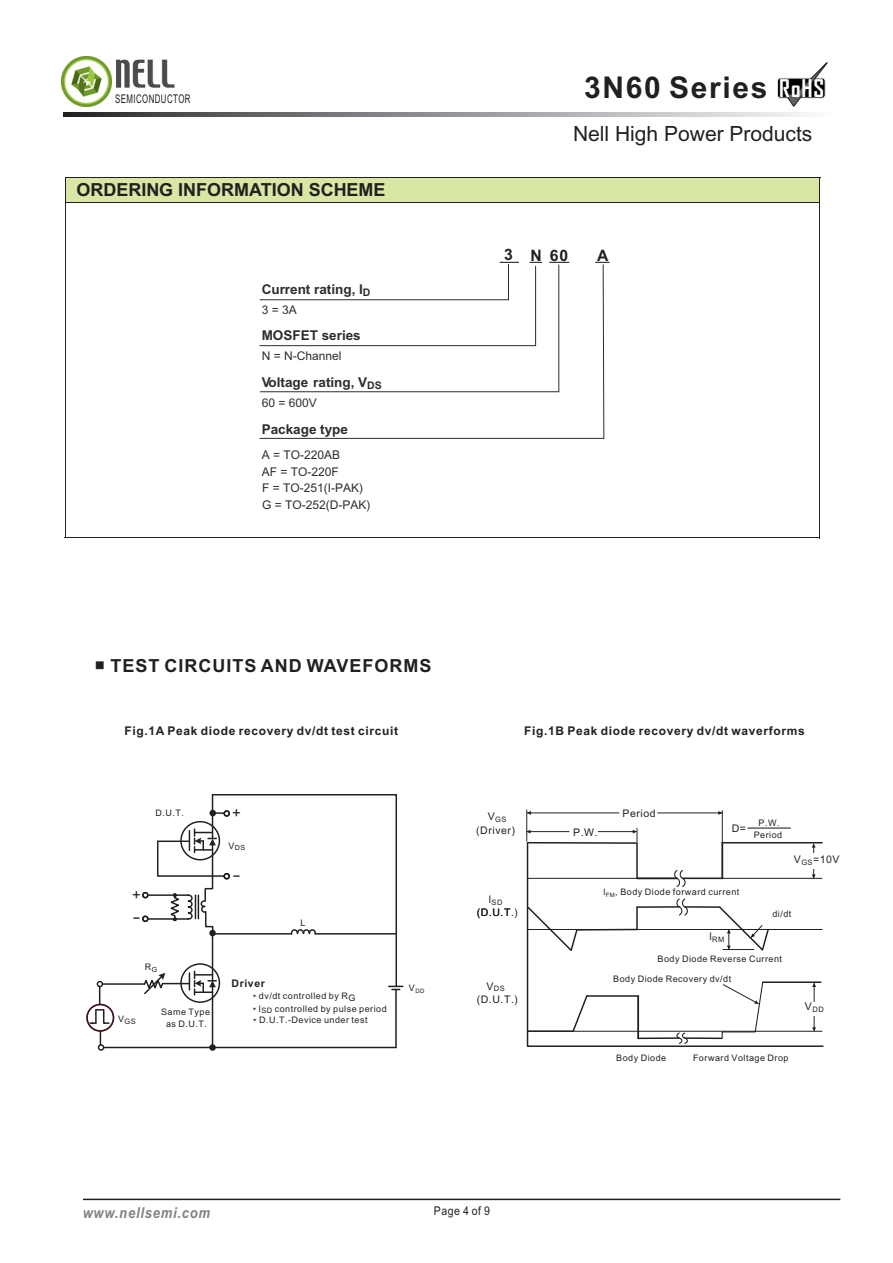
<style>
.page{position:relative;width:893px;height:1263px;background:#fff}
.page>*{position:absolute;margin:0;border:0;box-sizing:border-box;transform-origin:0 0}
.t1{font:700 30px "Arial";letter-spacing:.055em;color:#231f20}
.t2{font:700 23.4px "Agency FB";letter-spacing:.04em;color:#fff}
.t3{font:21px "Arial Unicode MS";color:#231f20}
.t4{font:700 18px "Arial";color:#231f20}
.t5{font:700 18px "Arial";letter-spacing:.055em;color:#231f20}
.t6{font:700 15.75px "Arial";color:#231f20}
.t7{font:italic 700 15px "Arial";letter-spacing:.055em;color:#808285;scale:.87 1}
.t8{font:15px/22px "Arial Unicode MS";color:#231f20}
.t9{font:15px "Arial Unicode MS";color:#231f20;scale:1.53 1}
.t10{font:700 13.5px "Arial";color:#2c2d2d}
.t11{font:700 12px "Arial";letter-spacing:.055em;color:#231f20}
.t12{font:12px/16.6px "Arial Unicode MS";color:#2c2d2d}
.t13{font:12px "Arial Unicode MS";letter-spacing:.055em;color:#231f20;scale:.65 1}
.t14{font:12px "Arial Unicode MS";letter-spacing:.055em;color:#231f20;scale:.88 1}
.t15{font:10.5px "Arial Unicode MS";letter-spacing:.055em;color:#231f20}
.t16{font:700 10.5px "Arial";letter-spacing:.055em;color:#231f20}
.t17{font:9px/12px "Arial Unicode MS";letter-spacing:.055em;color:#231f20;text-align:center}
.t18{font:7.5px "Arial Unicode MS";letter-spacing:.055em;color:#231f20}
.t19{font:7.05px "Arial Unicode MS";color:#231f20}
.t20{font:6px "Arial Unicode MS";color:#231f20}
.s1{font-family:"Arial Unicode MS";font-weight:400}
</style>
<div class="page">
<svg style="left:87px;top:116px;width:719px;height:1px"></svg>
<img style="left:111px;top:59px;width:64px;height:30px">
<svg style="left:64px;top:112px;width:742px;height:4px;background:#8e8f91"></svg>
<img style="left:61px;top:56px;width:50px;height:50px">
<svg style="left:777px;top:63px;width:51px;height:43px"></svg>
<div style="left:65px;top:177px;width:755px;height:25px;background:#d9e7a4"></div>
<hr style="left:65px;top:177px;width:1px;height:361px;background:#231f20">
<hr style="left:819px;top:177px;width:1px;height:361px;background:#231f20">
<hr style="left:66px;top:202px;width:754px;height:1px;background:#231f20">
<svg style="left:259px;top:264px;width:345px;height:175px"></svg>
<hr style="left:65px;top:177px;width:755px;height:1px;background:#231f20">
<hr style="left:65px;top:537px;width:755px;height:1px;background:#231f20">
<svg style="left:259px;top:262px;width:310px;height:130px"></svg>
<svg style="left:595px;top:262px;width:14px;height:1px"></svg>
<svg style="left:83px;top:1198px;width:758px;height:3px;background:#908e8e"></svg>
<svg style="left:86px;top:1004px;width:28px;height:28px"></svg>
<div style="left:86px;top:1004px;width:28px;height:28px;border:1px solid #231f20;border-radius:50%"></div>
<div style="left:180px;top:963px;width:40px;height:40px;border:1px solid #231f20;border-radius:50%"></div>
<hr style="left:212px;top:986px;width:1px;height:61px;background:#231f20">
<div style="left:209px;top:1044px;width:7px;height:7px;background:#231f20;border:1px solid #231f20;border-radius:50%"></div>
<hr style="left:102px;top:983px;width:43px;height:2px;background:#231f20">
<hr style="left:395px;top:989px;width:2px;height:58px;background:#231f20">
<hr style="left:104px;top:1047px;width:292px;height:1px;background:#231f20">
<div style="left:98px;top:1044px;width:6px;height:7px;border:1px solid #231f20;border-radius:50%"></div>
<div style="left:142px;top:915px;width:7px;height:7px;border:1px solid #231f20;border-radius:50%"></div>
<div style="left:142px;top:892px;width:7px;height:6px;border:1px solid #231f20;border-radius:50%"></div>
<svg style="left:90px;top:981px;width:20px;height:44px"></svg>
<svg style="left:100px;top:1031px;width:1px;height:14px"></svg>
<svg style="left:143px;top:794px;width:260px;height:201px"></svg>
<hr style="left:748px;top:827px;width:42px;height:2px;background:#231f20">
<svg style="left:526px;top:841px;width:298px;height:206px"></svg>
<svg style="left:674px;top:869px;width:12px;height:19px"></svg>
<hr style="left:683px;top:877px;width:39px;height:2px;background:#231f20">
<hr style="left:527px;top:878px;width:150px;height:1px;background:#231f20">
<svg style="left:676px;top:897px;width:12px;height:19px"></svg>
<hr style="left:685px;top:906px;width:35px;height:2px;background:#231f20">
<hr style="left:577px;top:929px;width:60px;height:2px;background:#231f20">
<svg style="left:676px;top:1032px;width:12px;height:13px"></svg>
<hr style="left:638px;top:1037px;width:41px;height:2px;background:#231f20">
<hr style="left:685px;top:1037px;width:37px;height:2px;background:#231f20">
<svg style="left:721px;top:981px;width:43px;height:58px"></svg>
<hr style="left:763px;top:981px;width:58px;height:2px;background:#231f20">
<svg style="left:526px;top:905px;width:53px;height:48px"></svg>
<hr style="left:637px;top:996px;width:2px;height:42px;background:#231f20">
<svg style="left:526px;top:994px;width:63px;height:39px"></svg>
<svg style="left:526px;top:828px;width:112px;height:52px"></svg>
<hr style="left:526px;top:810px;width:1px;height:31px;background:#231f20">
<hr style="left:722px;top:811px;width:1px;height:32px;background:#231f20">
<hr style="left:527px;top:813px;width:92px;height:1px;background:#231f20">
<svg style="left:527px;top:811px;width:4px;height:4px"></svg>
<hr style="left:657px;top:813px;width:65px;height:1px;background:#231f20">
<svg style="left:718px;top:811px;width:4px;height:4px"></svg>
<h3 class="t13" style="left:115px;top:94px;width:118px">SEMICONDUCTOR</h3>
<h3 class="t4" style="left:76px;top:183px;width:311px">ORDERING INFORMATION SCHEME</h3>
<h3 class="t10" style="left:262px;top:284px;width:110px">Current rating, I<sub>D</sub></h3>
<h3 class="t12" style="left:262px;top:303px;width:37px">3 = 3A</h3>
<h3 class="t10" style="left:262px;top:330px;width:101px">MOSFET series</h3>
<h3 class="t12" style="left:262px;top:348px;width:81px">N = N-Channel</h3>
<h3 class="t10" style="left:262px;top:377px;width:122px">Voltage rating, V<sub>DS</sub></h3>
<h3 class="t12" style="left:262px;top:395px;width:57px">60 = 600V</h3>
<h3 class="t10" style="left:262px;top:424px;width:88px">Package type</h3>
<h3 class="t12" style="left:262px;top:447px;width:103px">A = TO-220AB<br>AF = TO-220F<br>F = TO-251(I-PAK)</h3>
<h3 class="t12" style="left:262px;top:497px;width:110px">G = TO-252(D-PAK)</h3>
<h3 class="t5" style="left:95px;top:659px;width:338px"><span class="s1">■</span> TEST CIRCUITS AND WAVEFORMS</h3>
<h1 class="t1" style="left:584px;top:76px;width:185px">3N60 Series</h1>
<h2 class="t2" style="left:780px;top:73px;width:46px">RoHS</h2>
<h2 class="t2" style="left:779px;top:79px;width:46px">RoHS</h2>
<h3 class="t3" style="left:573px;top:126px;width:241px">Nell High Power Products</h3>
<h3 class="t6" style="left:504px;top:249px;width:66px">3 N60</h3>
<h3 class="t6" style="left:597px;top:249px;width:13px">A</h3>
<h3 class="t11" style="left:125px;top:727px;width:275px">Fig.1A Peak diode recovery dv/dt test circuit</h3>
<h3 class="t11" style="left:524px;top:727px;width:282px">Fig.1B Peak diode recovery dv/dt waverforms</h3>
<p class="t17" style="left:156px;top:808px;width:30px">D.U.T.</p>
<h3 class="t8" style="left:232px;top:803px;width:10px">+</h3>
<p class="t19" style="left:228px;top:845px;width:18px"><sup>V</sup>DS</p>
<h3 class="t8" style="left:132px;top:885px;width:10px">+ -</h3>
<p class="t17" style="left:145px;top:962px;width:14px">R<sub>G</sub></p>
<p class="t18" style="left:118px;top:1018px;width:19px"><sup>V</sup>GS</p>
<p class="t17" style="left:161px;top:1007px;width:51px">Same Type as D.U.T.</p>
<h3 class="t9" style="left:233px;top:869px;width:6px">-</h3>
<p class="t17" style="left:301px;top:918px;width:7px">L</p>
<p class="t16" style="left:232px;top:979px;width:35px">Driver</p>
<p class="t17" style="left:253px;top:990px;width:135px;line-height:12.8px;text-align:left">* dv/dt controlled by RG<br>* l<sub>SD</sub> controlled by pulse period</p>
<p class="t17" style="left:259px;top:1015px;width:110px">D.U.T.-Device under test</p>
<p class="t17" style="left:253px;top:1017px;width:5px">*</p>
<p class="t20" style="left:409px;top:988px;width:17px"><sup>V</sup>DD</p>
<p class="t15" style="left:622px;top:809px;width:35px">Period</p>
<p class="t18" style="left:488px;top:817px;width:20px"><sup>V</sup>GS</p>
<p class="t15" style="left:476px;top:826px;width:41px">(Driver)</p>
<p class="t17" style="left:754px;top:817px;width:30px">P.W.<br>Period</p>
<p class="t15" style="left:732px;top:824px;width:16px">D=</p>
<p class="t15" style="left:573px;top:828px;width:26px">P.W.</p>
<p class="t15" style="left:794px;top:856px;width:47px">V<sub>GS</sub>=10V</p>
<p class="t18" style="left:489px;top:899px;width:15px"><sup>l</sup>SD</p>
<p class="t15" style="left:477px;top:909px;width:43px">(D.U.T.)</p>
<p class="t18" style="left:486px;top:986px;width:20px"><sup>V</sup>DS</p>
<p class="t15" style="left:477px;top:995px;width:43px">(D.U.T.)</p>
<p class="t17" style="left:603px;top:887px;width:137px">l<sub>FM</sub>, Body Diode forward current</p>
<p class="t18" style="left:709px;top:937px;width:16px"><sup>l</sup>RM</p>
<p class="t17" style="left:772px;top:908px;width:21px">di/dt</p>
<p class="t17" style="left:658px;top:954px;width:126px">Body Diode Reverse Current</p>
<p class="t17" style="left:613px;top:974px;width:120px">Body Diode Recovery dv/dt</p>
<p class="t18" style="left:805px;top:1006px;width:20px"><sup>V</sup>DD</p>
<p class="t17" style="left:616px;top:1052px;width:52px">Body Diode</p>
<p class="t17" style="left:693px;top:1052px;width:97px">Forward Voltage Drop</p>
<h3 class="t7" style="left:83px;top:1206px;width:148px">www.nellsemi.com</h3>
<h3 class="t14" style="left:434px;top:1206px;width:65px">Page 4 of 9</h3>
</div>
